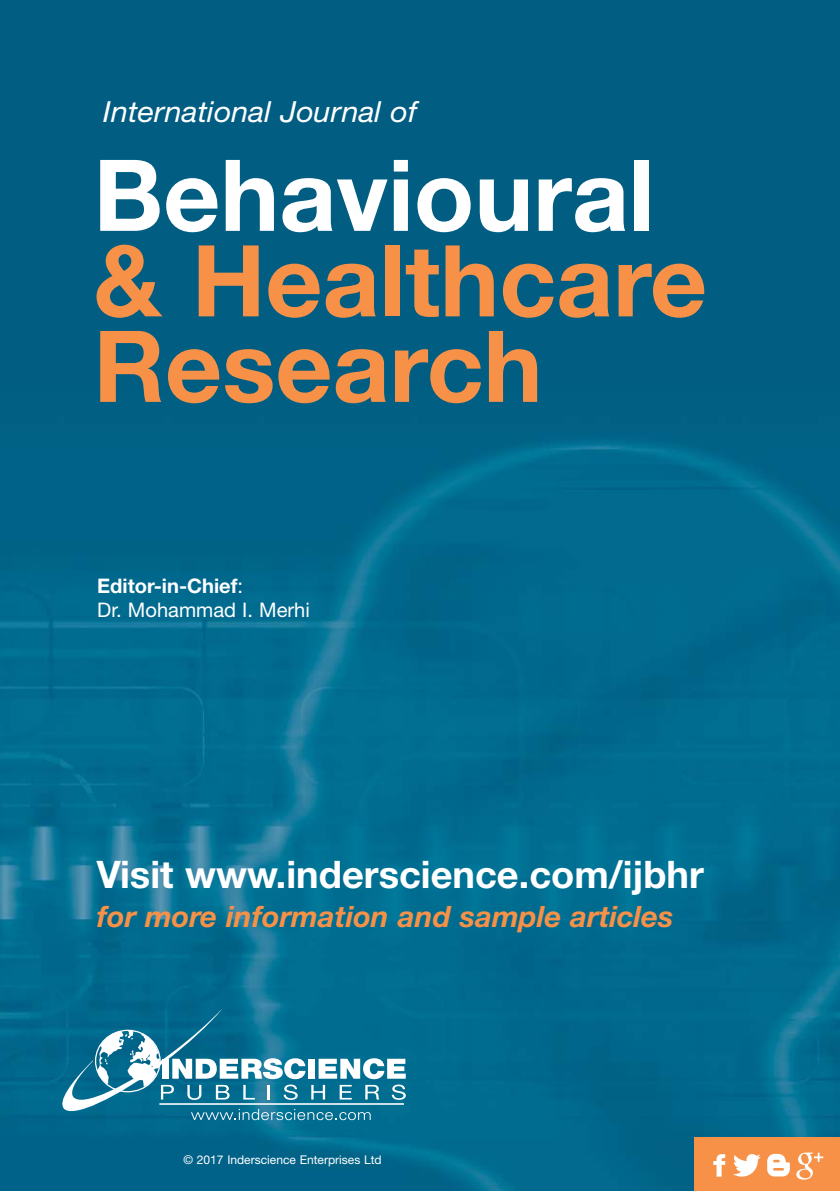
<style>
.page{position:relative;width:840px;height:1191px;background:#fff}
.page>*{position:absolute;margin:0;border:0;box-sizing:border-box;transform-origin:0 0}
.t1{font:700 99.2px/85.4px "Helvetica Neue";color:#f79147}
.t2{font:700 99.2px "Helvetica Neue";color:#fff}
.t3{font:700 38px "Helvetica Neue";color:#fff}
.t4{font:italic 700 29.4px "Helvetica Neue";color:#f79147}
.t5{font:italic 29px "Helvetica Neue";color:#fff;scale:1.05 1}
.t6{font:20px/24.4px "Helvetica Neue";color:#fff}
.t7{font:12px "Helvetica Neue";color:#fff}
.s1{font-weight:700}
</style>
<div class="page">
<img style="left:0;top:0;width:839px;height:1191px">
<svg style="left:62px;top:1009px;width:343px;height:111px;background:#3287a4"></svg>
<div style="left:694px;top:1137px;width:145px;height:54px;background:#f79147"></div>
<svg style="left:713px;top:1154px;width:11px;height:22px"></svg>
<svg style="left:733px;top:1154px;width:27px;height:22px"></svg>
<svg style="left:767px;top:1153px;width:22px;height:23px"></svg>
<svg style="left:796px;top:1152px;width:26px;height:27px"></svg>
<p class="t5" style="left:103px;top:102px;width:300px">International Journal of</p>
<h1 class="t2" style="left:93px;top:139px;width:562px">Behavioural</h1>
<h1 class="t1" style="left:93px;top:239px;width:615px">&amp; Healthcare<br>Research</h1>
<p class="t6" style="left:97px;top:576px;width:214px"><span class="s1">Editor-in-Chief</span>:<br>Dr. Mohammad I. Merhi</p>
<p class="t3" style="left:97px;top:852px;width:608px">Visit www.inderscience.com/ijbhr</p>
<p class="t4" style="left:97px;top:900px;width:577px">for more information and sample articles</p>
<p class="t7" style="left:183px;top:1155px;width:199px">© 2017 Inderscience Enterprises Ltd</p>
</div>
